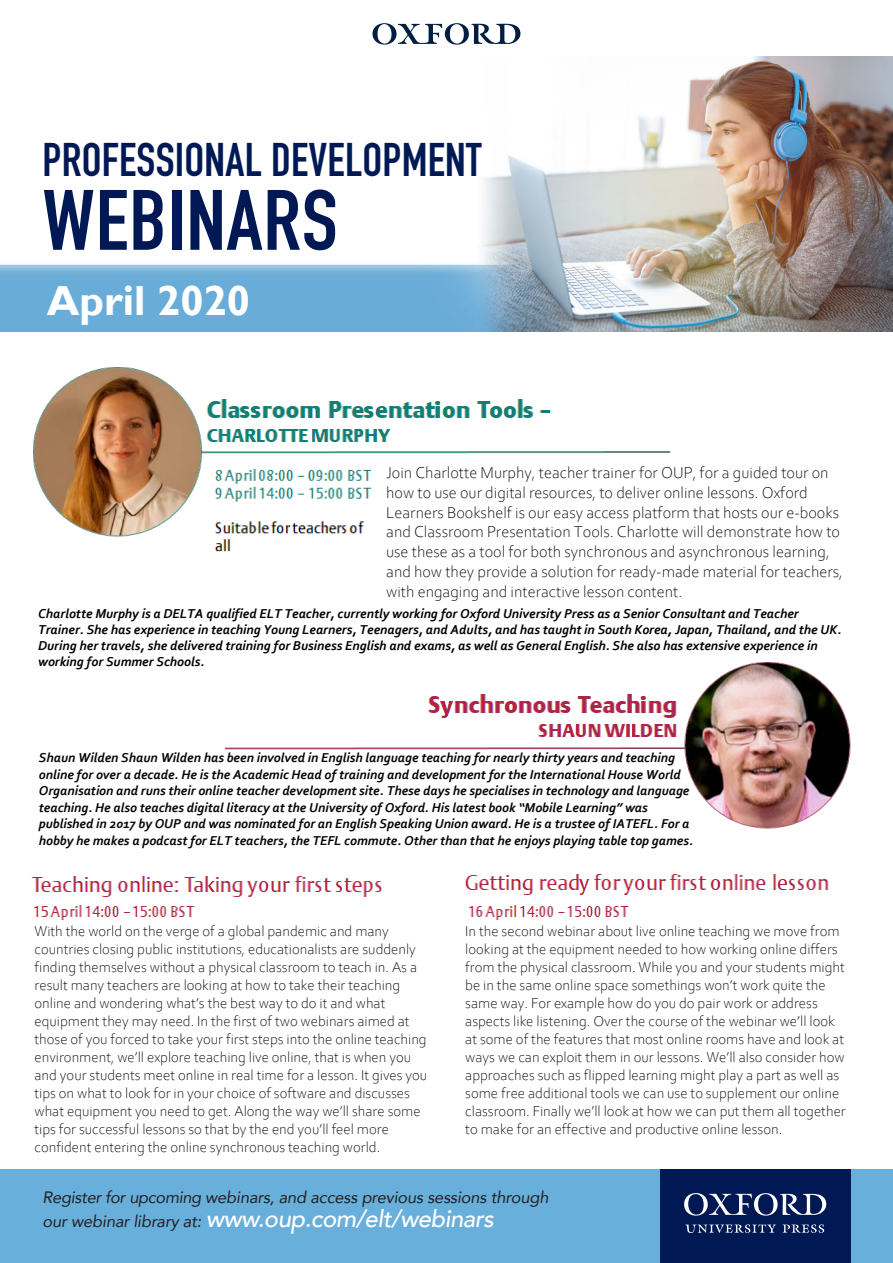
<style>
.page{position:relative;width:893px;height:1263px;background:#fff}
.page>*{position:absolute;margin:0;border:0;box-sizing:border-box;transform-origin:0 0}
.t1{font:700 84px "DIN Condensed";letter-spacing:.01em;color:#001954;scale:1.05 1}
.t2{font:700 46.5px "DIN Condensed";letter-spacing:.005em;color:#001954}
.t3{font:700 42px "Gill Sans";color:#fff}
.t4{font:italic 500 24px "Avenir";letter-spacing:-.02em;color:#fff}
.t5{font:300 16.5px/19.8px "Corbel";color:#000}
.t6{font:italic 16.5px "Avenir";letter-spacing:-.01em;color:#231f20}
.t7{font:300 15px/18px "Corbel";color:#000101}
.t8{font:italic 700 13.5px/16.5px "Corbel";color:#040503}
.t9{font:italic 700 13.5px/16.2px "Corbel";color:#000}
.s1{font-weight:400;font-size:16.5px;color:#231f20}
</style>
<div class="page">
<svg style="left:372px;top:23px;width:148px;height:22px"></svg>
<div style="left:0;top:1169px;width:893px;height:94px;background:#69afdc"></div>
<img style="left:0;top:56px;width:893px;height:275px">
<div style="left:660px;top:1169px;width:190px;height:94px;background:#001954"></div>
<svg style="left:684px;top:1193px;width:142px;height:40px"></svg>
<img style="left:214px;top:539px;width:17px;height:13px">
<img style="left:33px;top:367px;width:637px;height:170px">
<img style="left:225px;top:662px;width:625px;height:167px">
<img style="left:421px;top:692px;width:260px;height:52px">
<img style="left:31px;top:876px;width:351px;height:21px">
<img style="left:464px;top:874px;width:365px;height:21px">
<img style="left:33px;top:905px;width:162px;height:15px">
<img style="left:468px;top:905px;width:161px;height:15px">
<p class="t2" style="left:43px;top:129px;width:441px">PROFESSIONAL DEVELOPMENT</p>
<p class="t1" style="left:43px;top:164px;width:283px">WEBINARS</p>
<p class="t3" style="left:47px;top:276px;width:205px">April 2020</p>
<p class="t5" style="left:386px;top:462px;width:458px">Join Charlotte Murphy, teacher trainer for OUP, for a guided tour on how to use our digital resources, to deliver online lessons. Oxford Learners Bookshelf is our easy access platform that hosts our e-books and Classroom Presentation Tools. Charlotte will demonstrate how to use these as a tool for both synchronous and asynchronous learning, and how they provide a solution for ready-made material for teachers, with engaging and interactive lesson content.</p>
<p class="t9" style="left:38px;top:605px;width:805px">Charlotte Murphy is a DELTA qualified ELT Teacher, currently working for Oxford University Press as a Senior Consultant and Teacher Trainer. She has experience in teaching Young Learners, Teenagers, and Adults, and has taught in South Korea, Japan, Thailand, and the UK.<br>During her travels, she delivered training for Business English and exams, as well as General English. She also has extensive experience in working for Summer Schools.</p>
<p class="t8" style="left:39px;top:749px;width:656px">Shaun Wilden Shaun Wilden has been involved in English language teaching for nearly thirty years and teaching online for over a decade. He is the Academic Head of training and development for the International House World Organisation and runs their online teacher development site. These days he specialises in technology and language teaching. He also teaches digital literacy at the University of Oxford. His latest book “Mobile Learning” was published in 2017 by OUP and was nominated for an English Speaking Union award. He is a trustee of IATEFL. For a hobby he makes a podcast for ELT teachers, the TEFL commute. Other than that he enjoys playing table top games.</p>
<p class="t7" style="left:34px;top:921px;width:394px">With the world on the verge of a global pandemic and many countries closing public institutions, educationalists are suddenly finding themselves without a physical classroom to teach in. As a result many teachers are looking at how to take their teaching online and wondering what’s the best way to do it and what equipment they may need. In the first of two webinars aimed at those of you forced to take your first steps into the online teaching environment, we’ll explore teaching live online, that is when you and your students meet online in real time for a lesson. It gives you tips on what to look for in your choice of software and discusses what equipment you need to get. Along the way we’ll share some tips for successful lessons so that by the end you’ll feel more confident entering the online synchronous teaching world.</p>
<p class="t7" style="left:465px;top:921px;width:382px">In the second webinar about live online teaching we move from looking at the equipment needed to how working online differs from the physical classroom. While you and your students might be in the same online space somethings won’t work quite the same way. For example how do you do pair work or address aspects like listening. Over the course of the webinar we’ll look at some of the features that most online rooms have and look at ways we can exploit them in our lessons. We’ll also consider how approaches such as flipped learning might play a part as well as some free additional tools we can use to supplement our online classroom. Finally we’ll look at how we can put them all together to make for an effective and productive online lesson.</p>
<p class="t6" style="left:43px;top:1187px;width:507px">Register for upcoming webinars, and access previous sessions through</p>
<p class="t4" style="left:43px;top:1204px;width:453px"><span class="s1">our webinar library at:</span> www.oup.com/elt/webinars</p>
</div>
